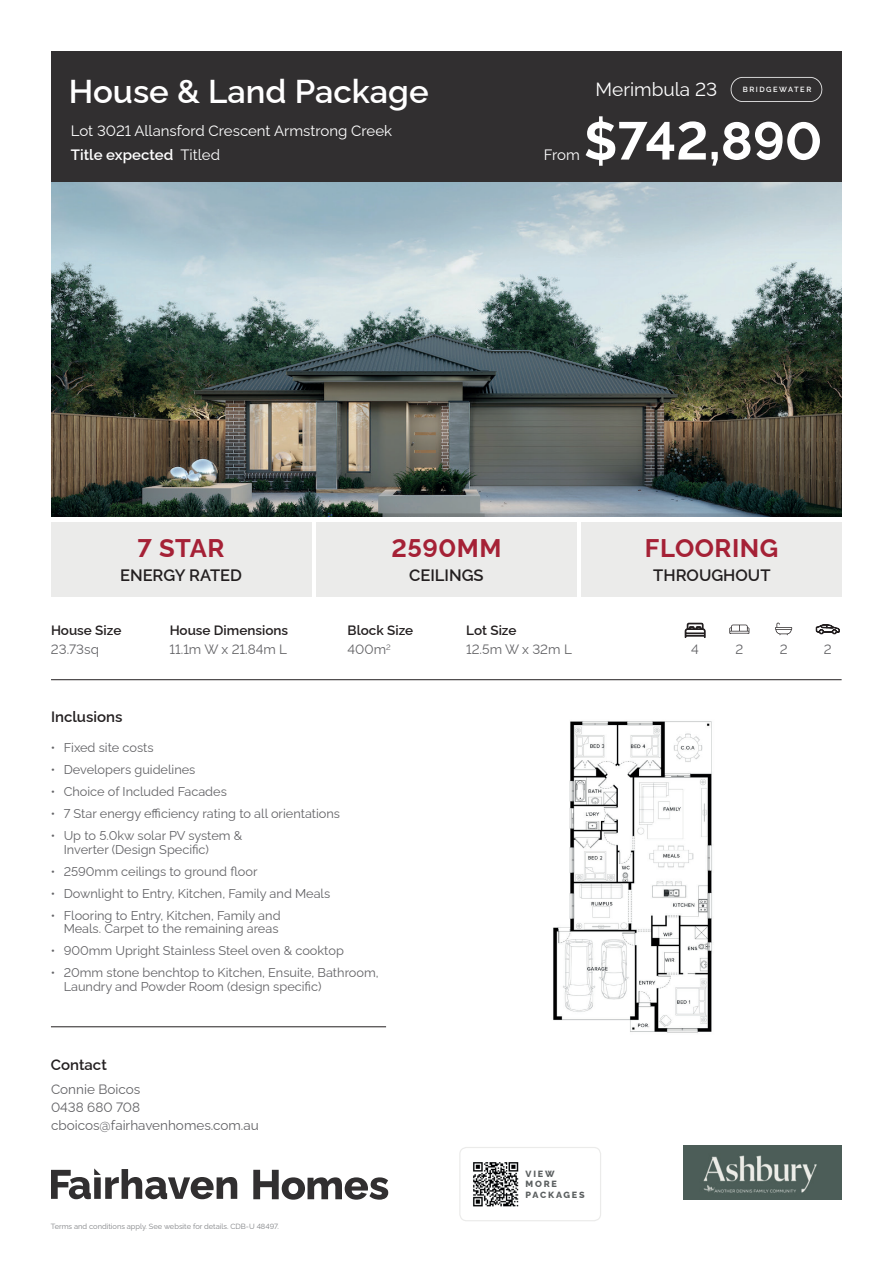
<style>
.page{position:relative;width:893px;height:1263px;background:#fff}
.page>*{position:absolute;margin:0;border:0;box-sizing:border-box;transform-origin:0 0}
.t1{font:700 52.95px "Raleway";color:#fff}
.t2{font:600 33px "Raleway";color:#fff}
.t3{font:700 25.5px "Raleway";letter-spacing:.02em;color:#a52136}
.t4{font:19.05px "Raleway";color:#fff}
.t5{font:600 16.5px "Raleway";color:#231f20}
.t6{font:15px "Raleway";color:#fff}
.t7{font:600 15px "Raleway";color:#231f20}
.t8{font:600 15px "Raleway";color:#fff}
.t9{font:13.5px/18px "Raleway";color:#636366}
.t10{font:600 13.5px "Raleway";color:#231f20}
.t11{font:12.75px/13.5px "Raleway";color:#636366}
.t12{font:800 9px/10.5px "Raleway";letter-spacing:.2em;color:#5b5f60}
.t13{font:7.8px "Raleway";color:#636366}
.t14{font:7.5px "Raleway";color:#808285}
.t15{font:600 7.5px "Raleway";letter-spacing:.2em;color:#fff}
</style>
<div class="page">
<div style="left:51px;top:51px;width:791px;height:132px;background:#312f30"></div>
<svg style="left:685px;top:623px;width:20px;height:15px"></svg>
<svg style="left:729px;top:625px;width:20px;height:9px"></svg>
<svg style="left:775px;top:623px;width:17px;height:12px"></svg>
<svg style="left:816px;top:624px;width:24px;height:10px"></svg>
<hr style="left:51px;top:1026px;width:335px;height:1px;background:#231f20">
<hr style="left:51px;top:679px;width:791px;height:1px;background:#231f20">
<svg style="left:51px;top:1168px;width:337px;height:32px"></svg>
<div style="left:51px;top:522px;width:260px;height:74px;background:#ebebea"></div>
<div style="left:316px;top:522px;width:260px;height:74px;background:#ebebea"></div>
<div style="left:582px;top:522px;width:260px;height:74px;background:#ebebea"></div>
<img style="left:51px;top:183px;width:791px;height:334px">
<img style="left:553px;top:721px;width:159px;height:312px">
<img style="left:684px;top:1145px;width:158px;height:54px">
<img style="left:731px;top:77px;width:92px;height:24px">
<div style="left:459px;top:1147px;width:142px;height:74px;border:1px solid #ebebea;border-radius:7px"></div>
<img style="left:473px;top:1162px;width:46px;height:45px">
<h2 class="t2" style="left:69px;top:65px;width:361px">House &amp; Land Package</h2>
<p class="t8" style="left:71px;top:143px;width:104px">Title expected</p>
<p class="t6" style="left:71px;top:119px;width:323px">Lot 3021 Allansford Crescent Armstrong Creek</p>
<p class="t6" style="left:180px;top:143px;width:41px">Titled</p>
<h3 class="t4" style="left:596px;top:74px;width:123px">Merimbula 23</h3>
<p class="t15" style="left:743px;top:83px;width:70px">BRIDGEWATER</p>
<h1 class="t1" style="left:584px;top:99px;width:240px">$742,890</h1>
<p class="t6" style="left:544px;top:142px;width:37px">From</p>
<h3 class="t3" style="left:138px;top:527px;width:88px">7 STAR</h3>
<p class="t5" style="left:120px;top:562px;width:123px">ENERGY RATED</p>
<h3 class="t3" style="left:391px;top:527px;width:112px">2590MM</h3>
<p class="t5" style="left:409px;top:562px;width:76px">CEILINGS</p>
<p class="t10" style="left:51px;top:619px;width:72px">House Size</p>
<p class="t10" style="left:170px;top:619px;width:120px">House Dimensions</p>
<p class="t10" style="left:348px;top:619px;width:67px">Block Size</p>
<p class="t10" style="left:466px;top:619px;width:52px">Lot Size</p>
<h3 class="t3" style="left:645px;top:527px;width:135px">FLOORING</h3>
<p class="t5" style="left:653px;top:562px;width:119px">THROUGHOUT</p>
<p class="t9" style="left:51px;top:639px;width:50px">23.73sq</p>
<p class="t9" style="left:170px;top:639px;width:119px">11.1m W x 21.84m L</p>
<p class="t7" style="left:51px;top:705px;width:73px">Inclusions</p>
<p class="t13" style="left:386px;top:641px;width:6px">2</p>
<p class="t9" style="left:348px;top:639px;width:40px">400m</p>
<p class="t9" style="left:466px;top:639px;width:107px">12.5m W x 32m L</p>
<p class="t11" style="left:51px;top:739px;width:104px">• Fixed site costs</p>
<p class="t11" style="left:51px;top:761px;width:146px">• Developers guidelines</p>
<p class="t11" style="left:51px;top:783px;width:177px">• Choice of Included Facades</p>
<p class="t11" style="left:51px;top:805px;width:291px">• 7 Star energy efficiency rating to all orientations</p>
<p class="t11" style="left:64px;top:827px;width:180px;text-indent:-13px">• Up to 5.0kw solar PV system &amp;<br>Inverter (Design Specific)</p>
<p class="t11" style="left:51px;top:863px;width:208px">• 2590mm ceilings to ground floor</p>
<p class="t11" style="left:51px;top:885px;width:281px">• Downlight to Entry, Kitchen, Family and Meals</p>
<p class="t11" style="left:51px;top:907px;width:231px;text-align:right">• Flooring to Entry, Kitchen, Family and<br>Meals. Carpet to the remaining areas</p>
<p class="t11" style="left:51px;top:943px;width:294px">• 900mm Upright Stainless Steel oven &amp; cooktop</p>
<p class="t11" style="left:64px;top:965px;width:316px;text-indent:-13px">• 20mm stone benchtop to Kitchen, Ensuite, Bathroom,<br>Laundry and Powder Room (design specific)</p>
<p class="t7" style="left:51px;top:1052px;width:57px">Contact</p>
<p class="t9" style="left:51px;top:1079px;width:209px">Connie Boicos<br>0438 680 708 cboicos@fairhavenhomes.com.au</p>
<p class="t14" style="left:51px;top:1220px;width:229px">Terms and conditions apply. See website for details. CDB-U 48497.</p>
<p class="t12" style="left:526px;top:1167px;width:61px">VIEW<br>MORE<br>PACKAGES</p>
<p class="t9" style="left:691px;top:639px;width:9px">4</p>
<p class="t9" style="left:735px;top:639px;width:9px">2</p>
<p class="t9" style="left:780px;top:639px;width:9px">2</p>
<p class="t9" style="left:824px;top:639px;width:9px">2</p>
</div>
